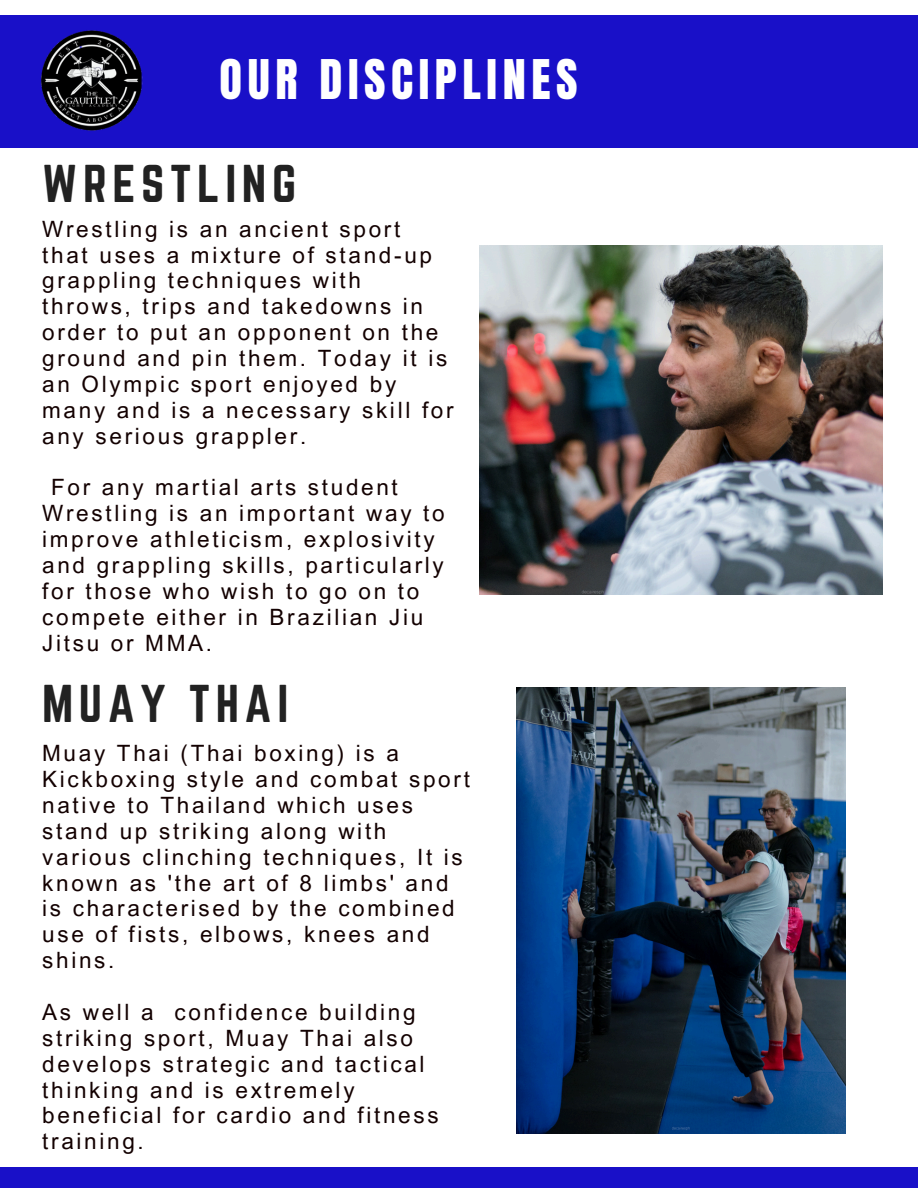
<style>
.page{position:relative;width:918px;height:1188px;background:#fff}
.page>*{position:absolute;margin:0;border:0;box-sizing:border-box;transform-origin:0 0}
.t1{font:46.5px "Norwester";letter-spacing:.12em;color:#222}
.t2{font:46.5px "Anton";letter-spacing:.12em;color:#fff}
.t3{font:22.5px/25.8px "Arial MT Pro";letter-spacing:.12em;color:#130101}
</style>
<div class="page">
<div style="left:0;top:1168px;width:918px;height:20px;background:#1910c8"></div>
<div style="left:0;top:16px;width:918px;height:131px;background:#1910c8"></div>
<img style="left:35px;top:15px;width:114px;height:133px">
<img style="left:479px;top:246px;width:403px;height:348px">
<img style="left:517px;top:688px;width:328px;height:445px">
<h1 class="t2" style="left:220px;top:46px;width:360px">OUR DISCIPLINES</h1>
<p class="t1" style="left:42px;top:156px;width:256px">WRESTLING</p>
<p class="t3" style="left:42px;top:219px;width:413px">Wrestling is an ancient sport<br>that uses a mixture of stand-up grappling techniques with throws, trips and takedowns in order to put an opponent on the ground and pin them. Today it is an Olympic sport enjoyed by many and is a necessary skill for any serious grappler.</p>
<p class="t3" style="left:42px;top:477px;width:404px;text-indent:9px">For any martial arts student<br>Wrestling is an important way to improve athleticism, explosivity and grappling skills, particularly for those who wish to go on to compete either in Brazilian Jiu<br>Jitsu or MMA.</p>
<h1 class="t1" style="left:42px;top:675px;width:248px">MUAY THAI</h1>
<p class="t3" style="left:42px;top:743px;width:429px">Muay Thai (Thai boxing) is a<br>Kickboxing style and combat sport native to Thailand which uses stand up striking along with various clinching techniques, It is known as 'the art of 8 limbs' and is characterised by the combined use of fists, elbows, knees and shins.</p>
<p class="t3" style="left:42px;top:1002px;width:398px">As well a confidence building striking sport, Muay Thai also develops strategic and tactical thinking and is extremely beneficial for cardio and fitness training.</p>
</div>
